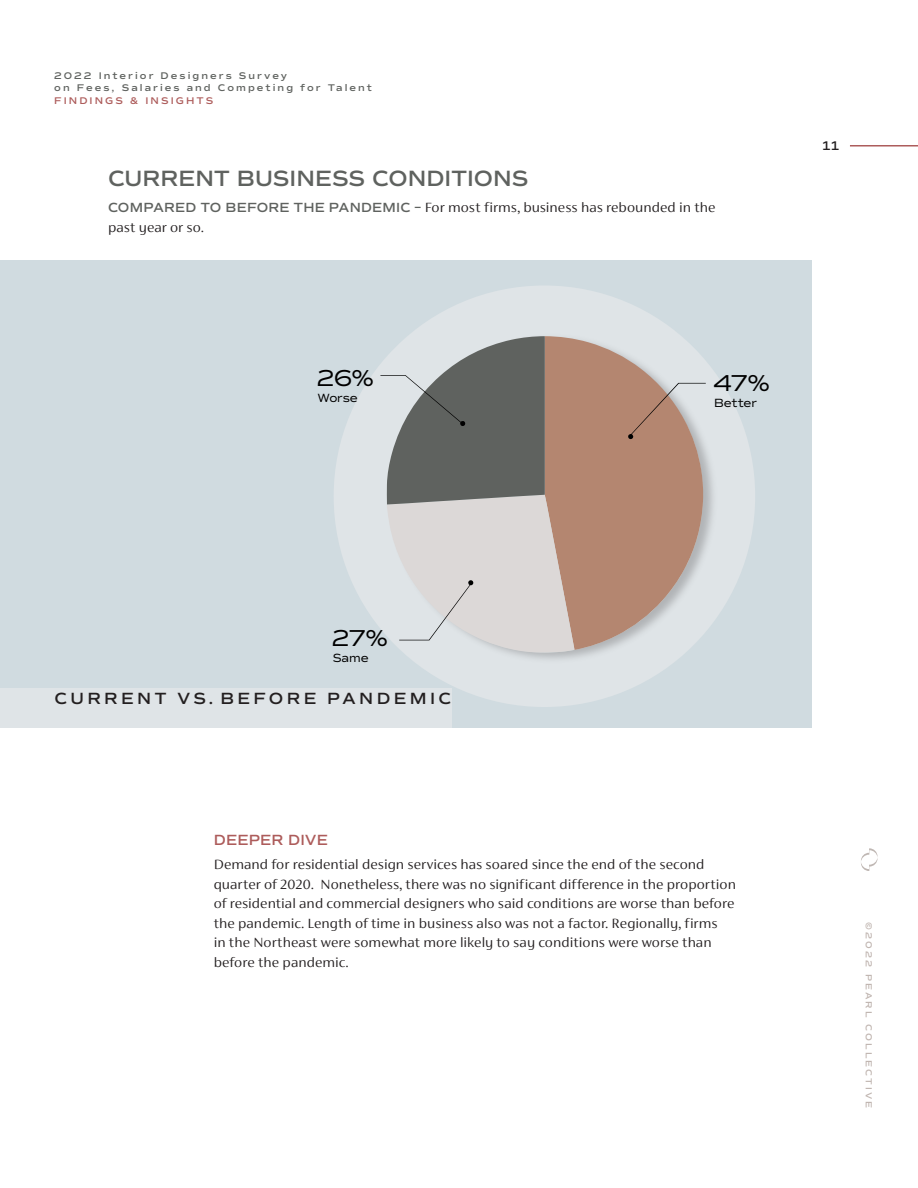
<style>
.page{position:relative;width:918px;height:1188px;background:#fff}
.page>*{position:absolute;margin:0;border:0;box-sizing:border-box;transform-origin:0 0}
.t1{font:23.4px "Commuters Sans";color:#000}
.GRAPH_Page_Headers{font:600 22.5px "Commuters Sans";color:#5f625f}
.GRAPH_Titles{font:600 16.5px "Commuters Sans";letter-spacing:.195em;color:#231f20}
.BODY_Survey{font:300 15px/19.5px "FS Siena";color:#231f20}
.Deeper_Dive{font:600 15px "Commuters Sans";letter-spacing:.01em;color:#ad5c5b}
.t2{font:600 12.75px "Commuters Sans";color:#231f20}
.t3{font:12.15px "Commuters Sans";letter-spacing:-.005em;color:#000}
.t4{font:600 9.9px/12.6px "Commuters Sans";letter-spacing:.2em;color:#5f625f}
.t5{font:600 9.9px "Commuters Sans";letter-spacing:.205em;color:#ad5c5b}
.t6{font:600 9px "Commuters Sans";letter-spacing:.22em;color:#c0b5b0}
.s1{font-family:"Commuters Sans";font-weight:600;font-size:13.5px;color:#5f625f}
</style>
<div class="page">
<div style="left:0;top:260px;width:811px;height:468px;background:#d0dbe0"></div>
<div style="left:334px;top:285px;width:421px;height:422px;background:#dfe4e7;border-radius:50%"></div>
<img style="left:411px;top:332px;width:302px;height:327px">
<svg style="left:574px;top:336px;width:129px;height:314px;fill:#b48670"></svg>
<svg style="left:628px;top:383px;width:78px;height:56px"></svg>
<svg style="left:380px;top:336px;width:194px;height:317px"></svg>
<div style="left:0;top:688px;width:451px;height:40px;background:#dfe4e7"></div>
<svg style="left:861px;top:848px;width:17px;height:23px"></svg>
<hr style="left:850px;top:145px;width:68px;height:2px;background:#ad5c5b">
<p class="t4" style="left:54px;top:69px;width:319px">2022 Interior Designers Survey<br>on Fees, Salaries and Competing for Talent</p>
<p class="t5" style="left:54px;top:95px;width:161px">FINDINGS &amp; INSIGHTS</p>
<p class="GRAPH_Page_Headers" style="left:108px;top:164px;width:422px">CURRENT BUSINESS CONDITIONS</p>
<p class="BODY_Survey" style="left:108px;top:198px;width:609px"><span class="s1">COMPARED TO BEFORE THE PANDEMIC –</span> For most firms, business has rebounded in the past year or so.</p>
<p class="t1" style="left:317px;top:364px;width:59px">26%</p>
<p class="t3" style="left:317px;top:391px;width:42px">Worse</p>
<p class="t1" style="left:713px;top:369px;width:58px">47%</p>
<p class="t3" style="left:714px;top:396px;width:44px">Better</p>
<p class="t2" style="left:823px;top:138px;width:18px">11</p>
<p class="t1" style="left:332px;top:623px;width:58px">27%</p>
<p class="t3" style="left:333px;top:650px;width:37px">Same</p>
<p class="GRAPH_Titles" style="left:55px;top:688px;width:398px">CURRENT VS. BEFORE PANDEMIC</p>
<p class="Deeper_Dive" style="left:214px;top:831px;width:116px">DEEPER DIVE</p>
<p class="BODY_Survey" style="left:214px;top:855px;width:524px">Demand for residential design services has soared since the end of the second quarter of 2020. Nonetheless, there was no significant difference in the proportion of residential and commercial designers who said conditions are worse than before the pandemic. Length of time in business also was not a factor. Regionally, firms<br>in the Northeast were somewhat more likely to say conditions were worse than before the pandemic.</p>
<p class="t6" style="left:874px;top:922px;width:187px;rotate:90deg">©2022 PEARL COLLECTIVE</p>
</div>
